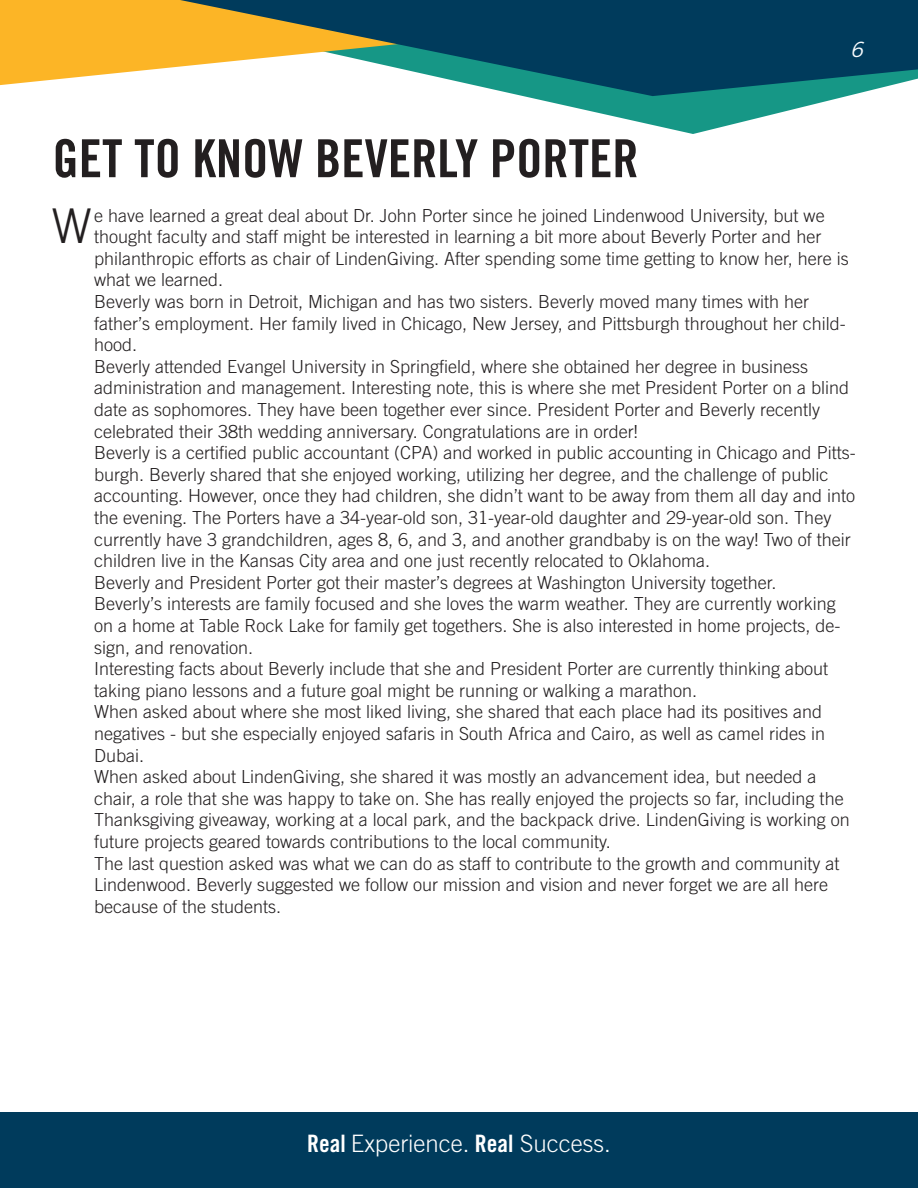
<style>
.page{position:relative;width:918px;height:1188px;background:#fff}
.page>*{position:absolute;margin:0;border:0;box-sizing:border-box;transform-origin:0 0}
.t1{font:52.5px "Trade Gothic Bold Cond Twenty";color:#231f20}
.t2{font:300 47.85px "Trade Gothic";color:#231f20}
.t3{font:300 24px "Trade Gothic";color:#fff}
.t4{font:italic 21px "Trade Gothic";color:#f9fcfe}
.t5{font:300 18px/21.6px "Trade Gothic";color:#231f20}
.s1{font-family:"Trade Gothic Bold Cond Twenty";font-weight:400}
</style>
<div class="page">
<div style="left:0;top:1112px;width:918px;height:76px;background:#003b5c"></div>
<svg style="left:523px;top:96px;width:324px;height:38px"></svg>
<svg style="left:0;top:0;width:180px;height:85px;background:#fcbc3d"></svg>
<svg style="left:180px;top:0;width:738px;height:96px;background:#416f73"></svg>
<p class="t4" style="left:850px;top:37px;width:14px">6</p>
<p class="t1" style="left:53px;top:127px;width:588px">GET TO KNOW BEVERLY PORTER</p>
<p class="t5" style="left:94px;top:204px;width:756px">e have learned a great deal about Dr. John Porter since he joined Lindenwood University, but we thought faculty and staff might be interested in learning a bit more about Beverly Porter and her philanthropic efforts as chair of LindenGiving. After spending some time getting to know her, here is what we learned.</p>
<p class="t5" style="left:94px;top:291px;width:753px">Beverly was born in Detroit, Michigan and has two sisters. Beverly moved many times with her father’s employment. Her family lived in Chicago, New Jersey, and Pittsburgh throughout her child&shy;hood.</p>
<p class="t5" style="left:94px;top:355px;width:757px">Beverly attended Evangel University in Springfield, where she obtained her degree in business administration and management. Interesting note, this is where she met President Porter on a blind date as sophomores. They have been together ever since. President Porter and Beverly recently celebrated their 38th wedding anniversary. Congratulations are in order!</p>
<p class="t5" style="left:94px;top:442px;width:763px">Beverly is a certified public accountant (CPA) and worked in public accounting in Chicago and Pitts&shy;burgh. Beverly shared that she enjoyed working, utilizing her degree, and the challenge of public accounting. However, once they had children, she didn’t want to be away from them all day and into the evening. The Porters have a 34-year-old son, 31-year-old daughter and 29-year-old son. They currently have 3 grandchildren, ages 8, 6, and 3, and another grandbaby is on the way! Two of their children live in the Kansas City area and one just recently relocated to Oklahoma.</p>
<p class="t5" style="left:94px;top:571px;width:684px">Beverly and President Porter got their master’s degrees at Washington University together.</p>
<p class="t5" style="left:94px;top:593px;width:748px">Beverly’s interests are family focused and she loves the warm weather. They are currently working on a home at Table Rock Lake for family get togethers. She is also interested in home projects, de&shy;sign, and renovation.</p>
<p class="t5" style="left:94px;top:658px;width:736px">Interesting facts about Beverly include that she and President Porter are currently thinking about taking piano lessons and a future goal might be running or walking a marathon.</p>
<p class="t5" style="left:94px;top:701px;width:733px">When asked about where she most liked living, she shared that each place had its positives and negatives - but she especially enjoyed safaris in South Africa and Cairo, as well as camel rides in<br>Dubai.</p>
<p class="t5" style="left:94px;top:766px;width:757px">When asked about LindenGiving, she shared it was mostly an advancement idea, but needed a chair, a role that she was happy to take on. She has really enjoyed the projects so far, including the Thanksgiving giveaway, working at a local park, and the backpack drive. LindenGiving is working on future projects geared towards contributions to the local community.</p>
<p class="t5" style="left:94px;top:852px;width:747px">The last question asked was what we can do as staff to contribute to the growth and community at<br>Lindenwood. Beverly suggested we follow our mission and vision and never forget we are all here because of the students.</p>
<p class="t2" style="left:52px;top:198px;width:41px">W</p>
<h3 class="t3" style="left:307px;top:1129px;width:305px"><span class="s1">Real</span> Experience. <span class="s1">Real</span> Success.</h3>
</div>
